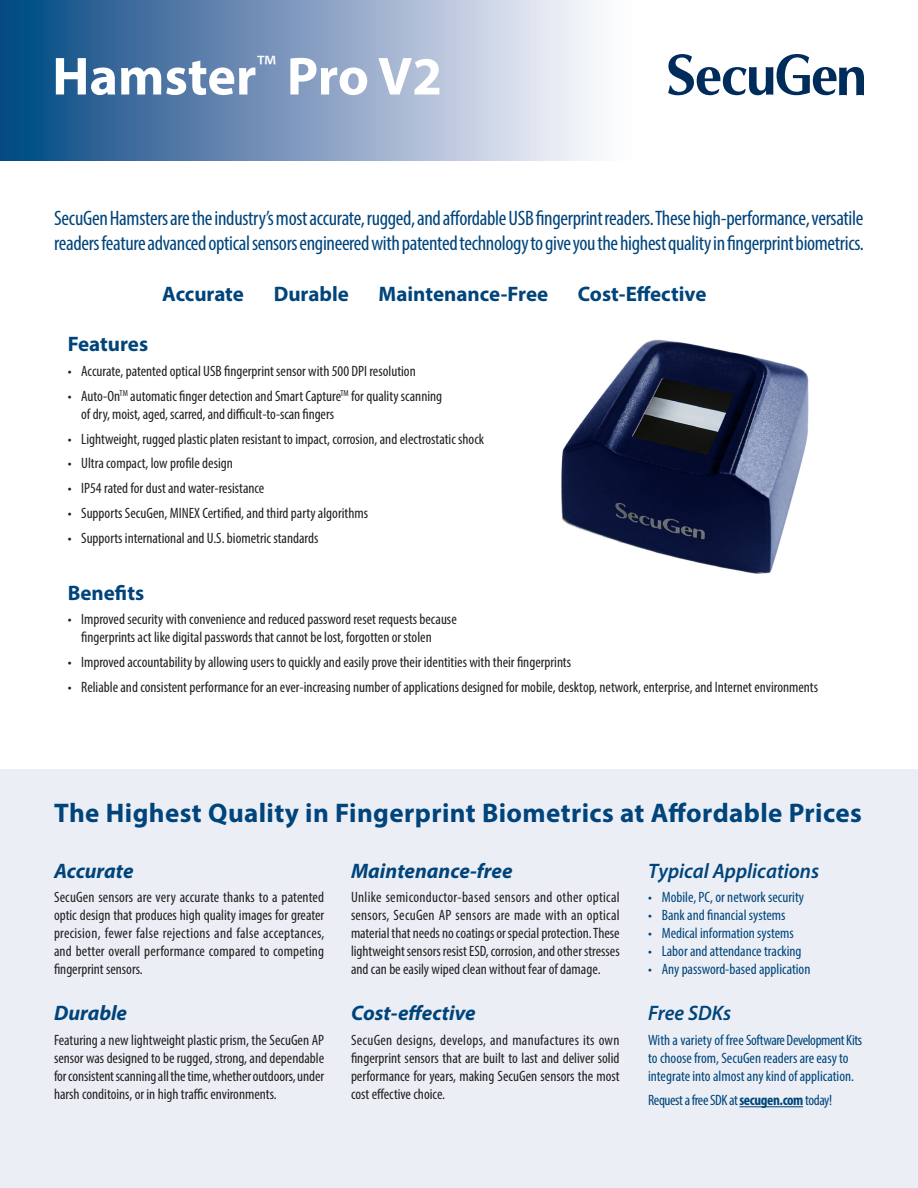
<style>
.page{position:relative;width:918px;height:1188px;background:#fff}
.page>*{position:absolute;margin:0;border:0;box-sizing:border-box;transform-origin:0 0}
.DS-title1{font:700 54px "Myriad Pro";color:#fff}
.DS-head1{font:700 27px "Myriad Pro";letter-spacing:.015em;color:#00447b}
.DS-title2{font:condensed 21px/25.2px "Myriad Pro";letter-spacing:-.015em;color:#00447b}
.DS-body1-list2{font:700 21px "Myriad Pro";color:#00447b}
.t1{font:italic 700 21px "Myriad Pro";color:#00447b}
.DS-body1-list2-2{font:italic 600 21px "Myriad Pro";color:#00447b}
.DS-body1-list2-3{font:condensed 15px/18px "Myriad Pro";color:#231f20;text-align:justify}
.DS-body1-list2-4{font:condensed 15px/18px "Myriad Pro";color:#00447b}
.DS-body1-list2-5{font:condensed 15px "Myriad Pro";letter-spacing:-.025em;color:#00447b}
.s1{font-weight:700}
</style>
<div class="page">
<div style="left:0;top:770px;width:918px;height:418px;background:#ebeff5"></div>
<div style="left:0;top:0;width:640px;height:160px;background:linear-gradient(to right,#044482,#fff)"></div>
<svg style="left:668px;top:54px;width:196px;height:41px"></svg>
<hr style="left:739px;top:1106px;width:64px;height:1px;background:#00447b">
<img style="left:561px;top:339px;width:248px;height:235px">
<p class="DS-title1" style="left:52px;top:41px;width:391px">Hamster<sup>™</sup> Pro V2</p>
<p class="DS-title2" style="left:54px;top:205px;width:811px">SecuGen Hamsters are the industry’s most accurate, rugged, and affordable USB fingerprint readers. These high-performance, versatile readers feature advanced optical sensors engineered with patented technology to give you the highest quality in fingerprint biometrics.</p>
<p class="DS-body1-list2" style="left:162px;top:280px;width:83px">Accurate</p>
<p class="DS-body1-list2" style="left:274px;top:280px;width:77px">Durable</p>
<p class="DS-body1-list2" style="left:379px;top:280px;width:171px">Maintenance-Free</p>
<p class="DS-body1-list2" style="left:578px;top:280px;width:130px">Cost-Effective</p>
<p class="DS-body1-list2" style="left:68px;top:331px;width:82px">Features</p>
<p class="DS-body1-list2-3" style="left:68px;top:362px;width:350px">• Accurate, patented optical USB fingerprint sensor with 500 DPI resolution</p>
<p class="DS-body1-list2-3" style="left:81px;top:387px;width:363px;text-indent:-14px">• Auto-On<sup>TM</sup> automatic finger detection and Smart Capture<sup>TM</sup> for quality scanning of dry, moist, aged, scarred, and difficult-to-scan fingers</p>
<p class="DS-body1-list2-3" style="left:68px;top:429px;width:418px">• Lightweight, rugged plastic platen resistant to impact, corrosion, and electrostatic shock</p>
<p class="DS-body1-list2-3" style="left:68px;top:454px;width:167px">• Ultra compact, low profile design</p>
<p class="DS-body1-list2-3" style="left:68px;top:479px;width:198px">• IP54 rated for dust and water-resistance</p>
<p class="DS-body1-list2-3" style="left:68px;top:504px;width:302px">• Supports SecuGen, MINEX Certified, and third party algorithms</p>
<p class="DS-body1-list2-3" style="left:68px;top:528px;width:252px">• Supports international and U.S. biometric standards</p>
<p class="DS-body1-list2" style="left:68px;top:579px;width:78px">Benefits</p>
<p class="DS-body1-list2-3" style="left:81px;top:610px;width:377px;text-indent:-14px">• Improved security with convenience and reduced password reset requests because fingerprints act like digital passwords that cannot be lost, forgotten or stolen</p>
<p class="DS-body1-list2-3" style="left:68px;top:653px;width:505px">• Improved accountability by allowing users to quickly and easily prove their identities with their fingerprints</p>
<p class="DS-body1-list2-3" style="left:68px;top:678px;width:752px">• Reliable and consistent performance for an ever-increasing number of applications designed for mobile, desktop, network, enterprise, and Internet environments</p>
<p class="DS-head1" style="left:54px;top:795px;width:809px">The Highest Quality in Fingerprint Biometrics at Affordable Prices</p>
<p class="t1" style="left:54px;top:857px;width:81px">Accurate</p>
<p class="DS-body1-list2-3" style="left:54px;top:888px;width:272px">SecuGen sensors are very accurate thanks to a patented optic design that produces high quality images for greater precision, fewer false rejections and false acceptances, and better overall performance compared to competing fingerprint sensors.</p>
<p class="t1" style="left:54px;top:999px;width:75px">Durable</p>
<p class="DS-body1-list2-3" style="left:54px;top:1030px;width:272px">Featuring a new lightweight plastic prism, the SecuGen AP sensor was designed to be rugged, strong, and dependable for consistent scanning all the time, whether outdoors, under harsh conditoins, or in high traffic environments.</p>
<p class="t1" style="left:351px;top:857px;width:163px">Maintenance-free</p>
<p class="DS-body1-list2-3" style="left:351px;top:888px;width:270px">Unlike semiconductor-based sensors and other optical sensors, SecuGen AP sensors are made with an optical material that needs no coatings or special protection. These lightweightsensorsresistESD,corrosion,andotherstresses and can be easily wiped clean without fear of damage.</p>
<p class="t1" style="left:351px;top:999px;width:126px">Cost-effective</p>
<p class="DS-body1-list2-3" style="left:351px;top:1030px;width:270px">SecuGen designs, develops, and manufactures its own fingerprint sensors that are built to last and deliver solid performance for years, making SecuGen sensors the most cost effective choice.</p>
<p class="DS-body1-list2-2" style="left:648px;top:857px;width:173px">Typical Applications</p>
<p class="DS-body1-list2-4" style="left:648px;top:888px;width:157px">• Mobile, PC, or network security</p>
<p class="DS-body1-list2-4" style="left:648px;top:906px;width:139px">• Bank and financial systems</p>
<p class="DS-body1-list2-4" style="left:648px;top:924px;width:147px">• Medical information systems</p>
<p class="DS-body1-list2-4" style="left:648px;top:942px;width:155px">• Labor and attendance tracking</p>
<p class="DS-body1-list2-4" style="left:648px;top:960px;width:164px">• Any password-based application</p>
<p class="DS-body1-list2-2" style="left:648px;top:999px;width:84px">Free SDKs</p>
<p class="DS-body1-list2-4" style="left:648px;top:1030px;width:215px">With a variety of free SoftwareDevelopment Kits to choose from, SecuGen readers are easy to integrate into almost any kind of application.</p>
<p class="DS-body1-list2-5" style="left:648px;top:1091px;width:185px">RequestafreeSDK at<span class="s1">secugen.com</span> today!</p>
</div>
